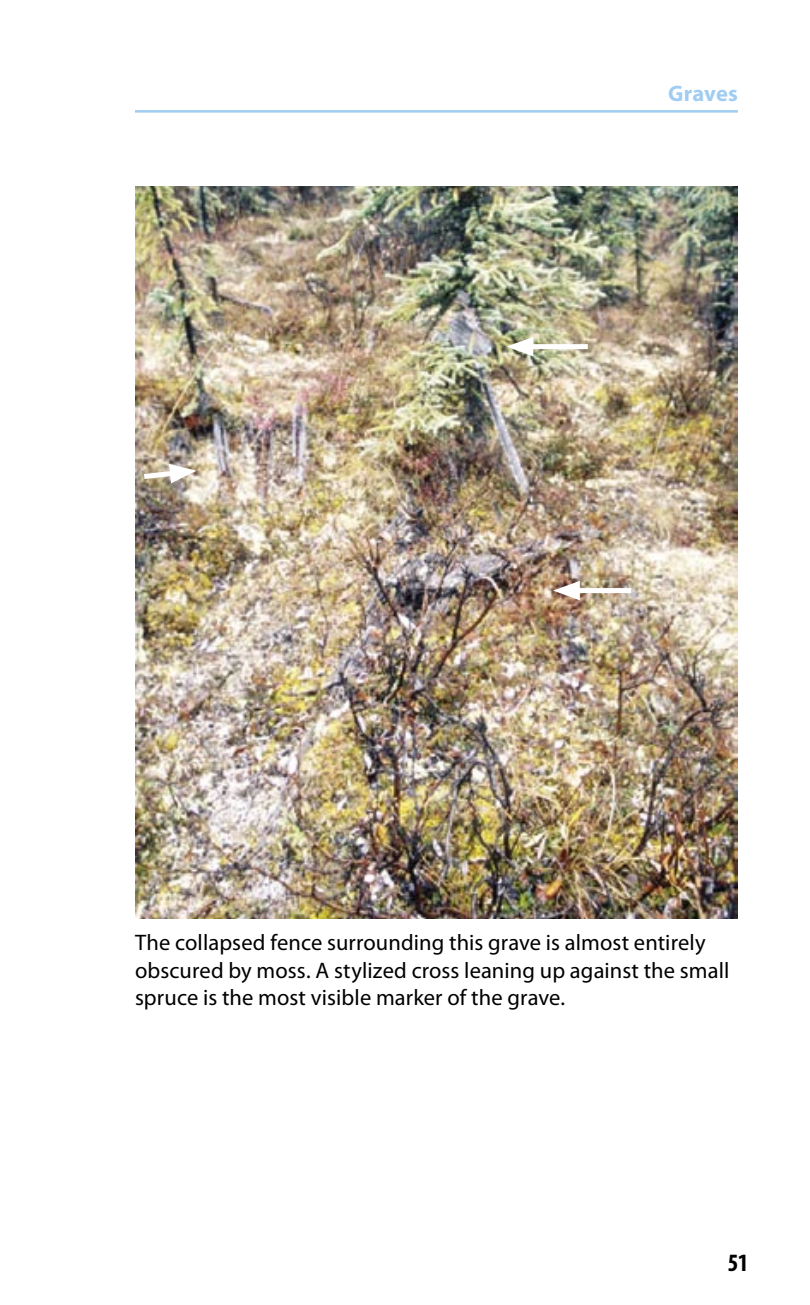
<style>
.page{position:relative;width:810px;height:1305px;background:#fff}
.page>*{position:absolute;margin:0;border:0;box-sizing:border-box;transform-origin:0 0}
.t1{font:700 condensed 25px "Myriad Pro";color:#000}
.t2{font:22.5px/27.5px "Myriad Pro";letter-spacing:.005em;color:#000}
.t3{font:700 22.5px "Myriad Pro";letter-spacing:.005em;color:#a1cdf2}
</style>
<div class="page">
<img style="left:135px;top:186px;width:603px;height:733px">
<hr style="left:135px;top:110px;width:603px;height:3px;background:#a1cdf2">
<div style="left:524px;top:344px;width:64px;height:5px;background:#fff"></div>
<svg style="left:507px;top:337px;width:26px;height:19px"></svg>
<div style="left:570px;top:588px;width:61px;height:5px;background:#fff"></div>
<svg style="left:553px;top:581px;width:27px;height:19px"></svg>
<svg style="left:139px;top:461px;width:59px;height:22px"></svg>
<p class="t3" style="left:668px;top:81px;width:71px">Graves</p>
<p class="t2" style="left:135px;top:929px;width:596px">The collapsed fence surrounding this grave is almost entirely obscured by moss. A stylized cross leaning up against the small spruce is the most visible marker of the grave.</p>
<p class="t1" style="left:728px;top:1249px;width:22px">51</p>
</div>
